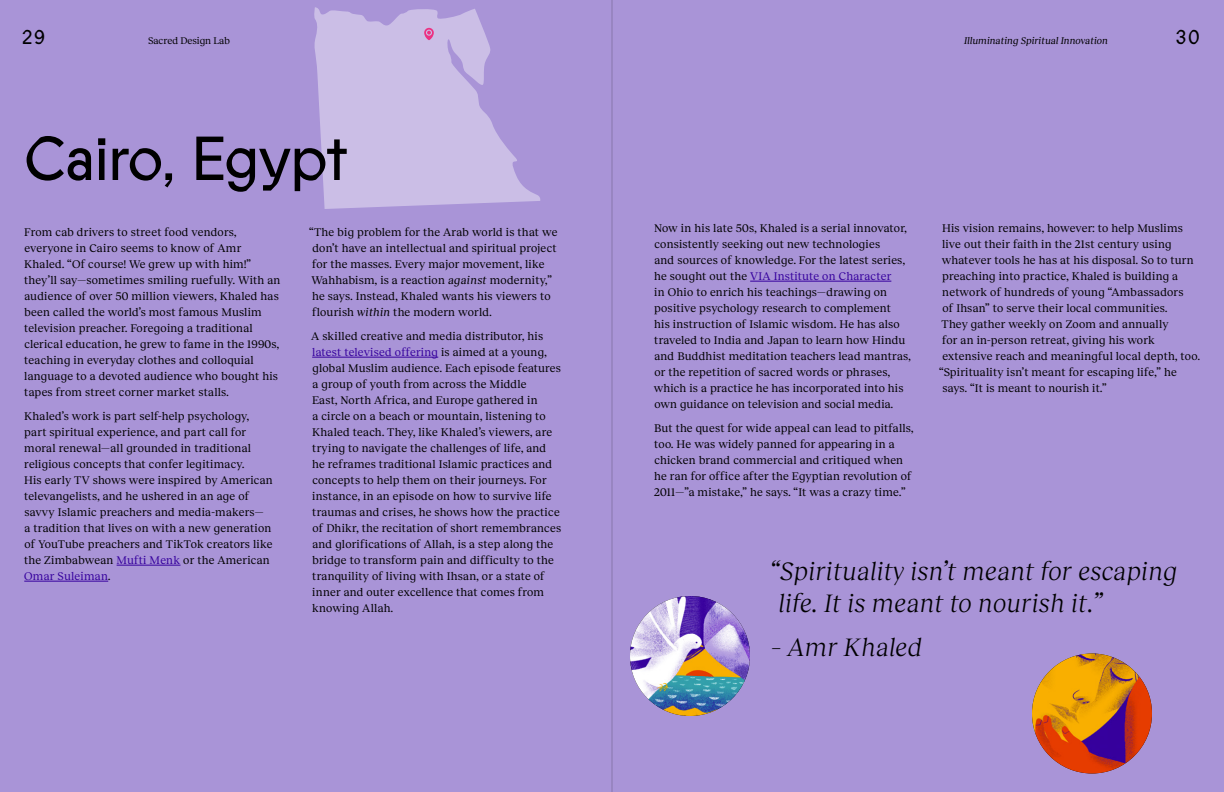
<style>
.page{position:relative;width:1224px;height:792px;background:#a994d7}
.page>*{position:absolute;margin:0;border:0;box-sizing:border-box;transform-origin:0 0}
.Vignette_title{font:62px "Prophet";letter-spacing:-.04em;color:#000}
.Pull_Quote{font:italic 300 26px/32px "Reckless";letter-spacing:.01em;color:#000}
.Page_furniture{font:20px "Prophet";color:#000}
.Body{font:11.5px/16px "Reckless";letter-spacing:.015em;color:#000}
.Page_furniture-2{font:italic 10px "Reckless";color:#000}
.Page_furniture-3{font:10px "Reckless";color:#000}
.s1{color:#35009d}
.s2{font-style:italic}
</style>
<div class="page">
<svg style="left:314px;top:7px;width:227px;height:202px;fill:#cbbee6"></svg>
<hr style="left:117px;top:565px;width:64px;height:1px;background:#35009d">
<hr style="left:24px;top:581px;width:84px;height:1px;background:#35009d">
<hr style="left:312px;top:357px;width:126px;height:1px;background:#35009d">
<hr style="left:750px;top:281px;width:141px;height:1px;background:#35009d">
<svg style="left:424px;top:28px;width:10px;height:12px"></svg>
<img style="left:630px;top:596px;width:120px;height:120px;border-radius:60px">
<img style="left:1032px;top:654px;width:120px;height:120px;border-radius:60px">
<hr style="left:612px;top:0;width:1px;height:792px;background:#000">
<p class="Page_furniture" style="left:22px;top:24px;width:25px">29</p>
<p class="Page_furniture-3" style="left:148px;top:33px;width:83px">Sacred Design Lab</p>
<p class="Page_furniture-2" style="left:964px;top:33px;width:145px">Illuminating Spiritual Innovation</p>
<p class="Page_furniture" style="left:1175px;top:24px;width:26px">30</p>
<p class="Vignette_title" style="left:23px;top:118px;width:327px">Cairo, Egypt</p>
<p class="Body" style="left:24px;top:224px;width:258px">From cab drivers to street food vendors, everyone in Cairo seems to know of Amr Khaled. “Of course! We grew up with him!” they’ll say—sometimes smiling ruefully. With an audience of over 50 million viewers, Khaled has been called the world’s most famous Muslim television preacher. Foregoing a traditional clerical education, he grew to fame in the 1990s, teaching in everyday clothes and colloquial language to a devoted audience who bought his tapes from street corner market stalls.</p>
<p class="Body" style="left:24px;top:408px;width:250px">Khaled’s work is part self-help psychology, part spiritual experience, and part call for moral renewal—all grounded in traditional religious concepts that confer legitimacy.<br>His early TV shows were inspired by American televangelists, and he ushered in an age of savvy Islamic preachers and media-makers—<br>a tradition that lives on with a new generation of YouTube preachers and TikTok creators like the Zimbabwean <span class="s1">Mufti Menk</span> or the American <span class="s1">Omar Suleiman</span>.</p>
<p class="Body" style="left:309px;top:224px;width:250px">“The big problem for the Arab world is that we don’t have an intellectual and spiritual project for the masses. Every major movement, like Wahhabism, is a reaction <span class="s2">against</span> modernity,” he says. Instead, Khaled wants his viewers to flourish <span class="s2">within</span> the modern world.</p>
<p class="Body" style="left:311px;top:328px;width:251px">A skilled creative and media distributor, his <span class="s1">latest televised offering</span> is aimed at a young, global Muslim audience. Each episode features a group of youth from across the Middle<br>East, North Africa, and Europe gathered in<br>a circle on a beach or mountain, listening to Khaled teach. They, like Khaled’s viewers, are trying to navigate the challenges of life, and<br>he reframes traditional Islamic practices and concepts to help them on their journeys. For instance, in an episode on how to survive life traumas and crises, he shows how the practice of Dhikr, the recitation of short remembrances and glorifications of Allah, is a step along the bridge to transform pain and difficulty to the tranquility of living with Ihsan, or a state of inner and outer excellence that comes from knowing Allah.</p>
<p class="Body" style="left:654px;top:220px;width:259px">Now in his late 50s, Khaled is a serial innovator, consistently seeking out new technologies<br>and sources of knowledge. For the latest series, he sought out the <span class="s1">VIA Institute on Character<br></span>in Ohio to enrich his teachings—drawing on positive psychology research to complement<br>his instruction of Islamic wisdom. He has also traveled to India and Japan to learn how Hindu and Buddhist meditation teachers lead mantras, or the repetition of sacred words or phrases, which is a practice he has incorporated into his own guidance on television and social media.</p>
<p class="Body" style="left:654px;top:420px;width:261px">But the quest for wide appeal can lead to pitfalls, too. He was widely panned for appearing in a chicken brand commercial and critiqued when he ran for office after the Egyptian revolution of 2011—”a mistake,” he says. “It was a crazy time.”</p>
<p class="Body" style="left:939px;top:220px;width:262px">His vision remains, however: to help Muslims live out their faith in the 21st century using whatever tools he has at his disposal. So to turn preaching into practice, Khaled is building a network of hundreds of young “Ambassadors<br>of Ihsan” to serve their local communities.<br>They gather weekly on Zoom and annually<br>for an in‑person retreat, giving his work extensive reach and meaningful local depth, too. “Spirituality isn’t meant for escaping life,” he says. “It is meant to nourish it.”</p>
<p class="Pull_Quote" style="left:778px;top:554px;width:401px;text-indent:-8px">“Spirituality isn’t meant for escaping life. It is meant to nourish it.”</p>
<p class="Pull_Quote" style="left:772px;top:630px;width:152px">– Amr Khaled</p>
</div>
